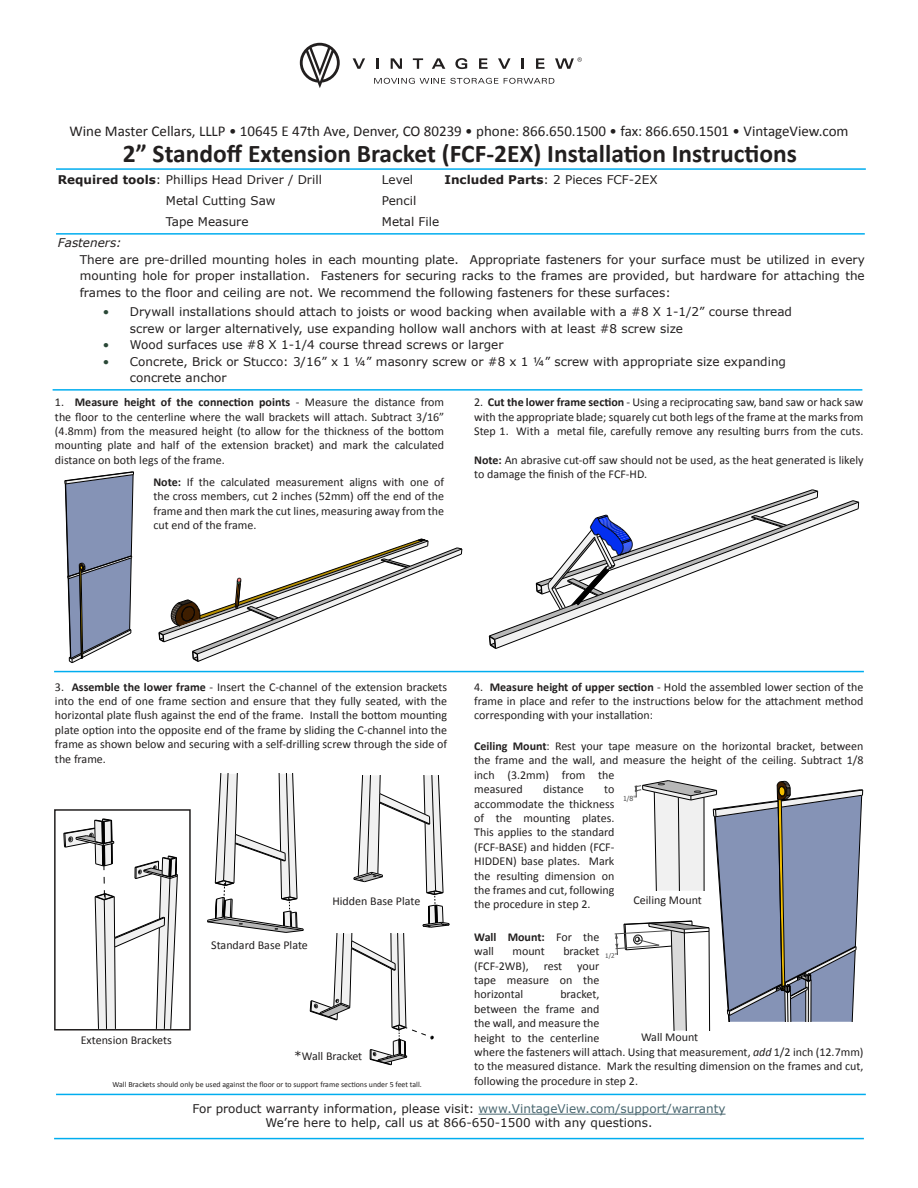
<style>
.page{position:relative;width:918px;height:1188px;background:#fff}
.page>*{position:absolute;margin:0;border:0;box-sizing:border-box;transform-origin:0 0}
.t1{font:700 25.5px "Calibri";color:#221f1f}
.t2{font:15px "Calibri";color:#221f1f}
.t3{font:12px/14.4px "Calibri";color:#221f1f;text-align:justify}
.t4{font:12px/16.5px "Verdana";color:#221f1f}
.t5{font:700 12px/14.4px "Calibri";color:#221f1f}
.t6{font:italic 12px "Verdana";color:#221f1f}
.t7{font:7.8px "Calibri";color:#221f1f}
.t8{font:6.9px "Tahoma";color:#505050}
.t9{font:6.45px "Tahoma";color:#505050}
.s1{font-weight:700}
.s2{color:#2a4836}
.s3{font-family:"Verdana"}
.s4{font-weight:400}
.s5{font-style:italic}
.s6{color:#496770}
</style>
<div class="page">
<hr style="left:56px;top:1094px;width:810px;height:1px;background:#00adef">
<hr style="left:54px;top:671px;width:810px;height:1px;background:#00adef">
<svg style="left:353px;top:58px;width:12px;height:11px"></svg>
<svg style="left:376px;top:58px;width:3px;height:11px"></svg>
<svg style="left:391px;top:58px;width:11px;height:11px"></svg>
<svg style="left:413px;top:58px;width:10px;height:11px"></svg>
<svg style="left:432px;top:58px;width:13px;height:11px"></svg>
<svg style="left:455px;top:58px;width:12px;height:11px"></svg>
<svg style="left:479px;top:58px;width:9px;height:11px"></svg>
<svg style="left:498px;top:58px;width:13px;height:11px"></svg>
<svg style="left:522px;top:58px;width:2px;height:11px"></svg>
<svg style="left:536px;top:58px;width:9px;height:11px"></svg>
<svg style="left:555px;top:57px;width:27px;height:12px"></svg>
<svg style="left:300px;top:43px;width:40px;height:45px"></svg>
<svg style="left:374px;top:78px;width:124px;height:6px"></svg>
<svg style="left:504px;top:78px;width:50px;height:6px"></svg>
<hr style="left:56px;top:168px;width:810px;height:2px;background:#00adef">
<hr style="left:56px;top:233px;width:809px;height:2px;background:#00adef">
<hr style="left:54px;top:1138px;width:810px;height:1px;background:#00adef">
<hr style="left:479px;top:1114px;width:247px;height:1px;background:#496770">
<svg style="left:65px;top:472px;width:69px;height:191px;background:#8e99b2"></svg>
<svg style="left:488px;top:489px;width:372px;height:160px"></svg>
<svg style="left:207px;top:774px;width:97px;height:159px"></svg>
<hr style="left:53px;top:389px;width:809px;height:2px;background:#00adef">
<svg style="left:353px;top:775px;width:97px;height:153px"></svg>
<svg style="left:310px;top:934px;width:124px;height:131px"></svg>
<svg style="left:64px;top:819px;width:114px;height:209px"></svg>
<div style="left:54px;top:809px;width:137px;height:222px;border:2px solid #221f1f"></div>
<svg style="left:159px;top:539px;width:303px;height:123px"></svg>
<svg style="left:615px;top:780px;width:248px;height:251px"></svg>
<p class="t2" style="left:69px;top:121px;width:781px">Wine Master Cellars, LLLP • 10645 E 47th Ave, Denver, CO 80239 • phone: 866.650.1500 • fax: 866.650.1501 • VintageView.com</p>
<p class="t4" style="left:58px;top:172px;width:266px"><span class="s1">Required tools</span>: Phillips Head Driver / Drill</p>
<p class="t4" style="left:382px;top:172px;width:33px">Level</p>
<p class="t4" style="left:166px;top:193px;width:111px">Metal Cutting Saw</p>
<p class="t4" style="left:382px;top:193px;width:36px">Pencil</p>
<p class="t4" style="left:166px;top:214px;width:84px">Tape Measure</p>
<p class="t4" style="left:382px;top:214px;width:59px">Metal File</p>
<h1 class="t1" style="left:123px;top:135px;width:676px">2” Standoff Extension Bracket (FCF-2EX) Installation Instructions</h1>
<p class="t4" style="left:445px;top:172px;width:215px"><span class="s1">Included Parts</span>: 2 Pieces FCF-2EX</p>
<p class="t6" style="left:58px;top:235px;width:65px">Fasteners:</p>
<p class="t4" style="left:80px;top:251px;width:787px;text-align:justify">There are pre-drilled mounting holes in each mounting plate. Appropriate fasteners for your surface must be utilized in every mounting hole for proper installation. Fasteners for securing racks to the frames are provided, but hardware for attaching the frames to the floor and ceiling are not. We recommend the following fasteners for these surfaces:</p>
<p class="t4" style="left:130px;top:304px;width:664px;text-indent:-27px"><span class="s2">•</span> Drywall installations should attach to joists or wood backing when available with a #8 X 1-1/2” course thread screw or larger alternatively, use expanding hollow wall anchors with at least #8 screw size</p>
<p class="t4" style="left:103px;top:337px;width:402px"><span class="s2">•</span> Wood surfaces use #8 X 1-1/4 course thread screws or larger</p>
<p class="t4" style="left:130px;top:353px;width:658px;text-indent:-27px"><span class="s2">•</span> Concrete, Brick or Stucco: 3/16” x 1 ¼” masonry screw or #8 x 1 ¼” screw with appropriate size expanding concrete anchor</p>
<p class="t3" style="left:55px;top:395px;width:391px">1. <span class="s1">Measure height of the connection points</span> - Measure the distance from the floor to the centerline where the wall brackets will attach. Subtract 3/16” (4.8mm) from the measured height (to allow for the thickness of the bottom mounting plate and half of the extension bracket) and mark the calculated distance on both legs of the frame.</p>
<p class="t3" style="left:153px;top:475px;width:292px"><span class="s1">Note:</span> If the calculated measurement aligns with one of the cross members, cut 2 inches (52mm) off the end of the frame and then mark the cut lines, measuring away from the cut end of the frame.</p>
<p class="t3" style="left:474px;top:395px;width:391px">2. <span class="s1">Cut the lower frame section</span> - Using a reciprocating saw, band saw or hack saw with the appropriate blade; squarely cut both legs of the frame at the marks from Step 1. With a metal file, carefully remove any resulting burrs from the cuts.</p>
<p class="t3" style="left:474px;top:452px;width:391px"><span class="s1">Note:</span> An abrasive cut-off saw should not be used, as the heat generated is likely to damage the finish of the FCF-HD.</p>
<p class="t3" style="left:55px;top:679px;width:394px">3. <span class="s1">Assemble the lower frame</span> - Insert the C-channel of the extension brackets into the end of one frame section and ensure that they fully seated, with the horizontal plate flush against the end of the frame. Install the bottom mounting plate option into the opposite end of the frame by sliding the C-channel into the frame as shown below and securing with a self-drilling screw through the side of the frame.</p>
<p class="t3" style="left:474px;top:679px;width:391px">4. <span class="s1">Measure height of upper section</span> - Hold the assembled lower section of the frame in place and refer to the instructions below for the attachment method corresponding with your installation:</p>
<p class="t3" style="left:474px;top:738px;width:391px;text-align:left"><span class="s1">Ceiling Mount</span>: Rest your tape measure on the horizontal bracket, between the frame and the wall, and measure the height of the ceiling. Subtract 1/8 inch (3.2mm) from the<br>measured</p>
<p class="t3" style="left:543px;top:782px;width:42px">distance</p>
<p class="t3" style="left:474px;top:782px;width:142px;text-indent:130px">to accommodate the thickness of the mounting plates.<br>This applies to the standard (FCF-BASE) and hidden (FCF-HIDDEN) base plates. Mark the resulting dimension on the frames and cut, following the procedure in step 2.</p>
<p class="t8" style="left:623px;top:793px;width:15px">1/8"</p>
<p class="t3" style="left:634px;top:893px;width:70px">Ceiling Mount</p>
<p class="t3" style="left:332px;top:894px;width:89px">Hidden Base Plate</p>
<p class="t3" style="left:81px;top:1032px;width:93px">Extension Brackets</p>
<p class="t3" style="left:211px;top:937px;width:98px">Standard Base Plate</p>
<p class="t3" style="left:294px;top:1048px;width:70px"><span class="s3">*</span>Wall Bracket</p>
<p class="t7" style="left:112px;top:1079px;width:311px">Wall Brackets should only be used against the floor or to support frame sections under 5 feet tall.</p>
<p class="t5" style="left:474px;top:929px;width:127px">Wall Mount: <span class="s4">For the wall</span></p>
<p class="t3" style="left:474px;top:944px;width:127px;text-indent:89px">bracket (FCF-2WB), rest your tape measure on the horizontal</p>
<p class="t3" style="left:512px;top:944px;width:34px">mount</p>
<p class="t9" style="left:605px;top:951px;width:13px">1/2"</p>
<p class="t3" style="left:474px;top:987px;width:391px;text-align:left;text-indent:86px">bracket,<br>between the frame and<br>the wall, and measure the<br>height to the centerline<br>where the fasteners will attach. Using that measurement, <span class="s5">add</span> 1/2 inch (12.7mm) to the measured distance. Mark the resulting dimension on the frames and cut, following the procedure in step 2.</p>
<p class="t3" style="left:641px;top:1029px;width:59px">Wall Mount</p>
<p class="t4" style="left:192px;top:1102px;width:535px;line-height:13.5px;text-align:center">For product warranty information, please visit: <span class="s6">www.VintageView.com/support/warranty<br></span>We’re here to help, call us at 866-650-1500 with any questions.</p>
</div>
